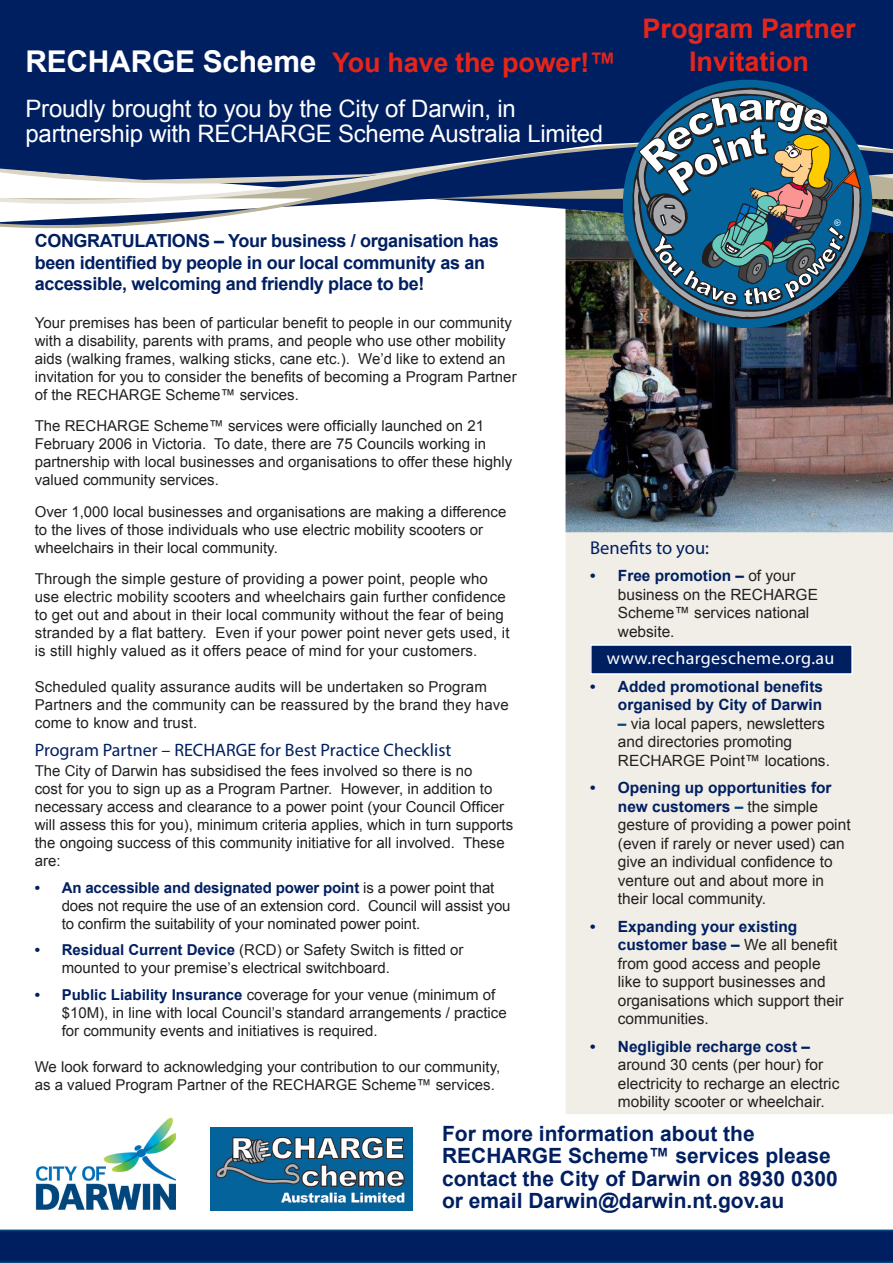
<style>
.page{position:relative;width:893px;height:1263px;background:#fff}
.page>*{position:absolute;margin:0;border:0;box-sizing:border-box;transform-origin:0 0}
.t1{font:700 27px "Arial";color:#e72419}
.t2{font:24px "Arial";letter-spacing:-.01em;color:#fff}
.t3{font:700 21px/22.5px "Arial";color:#001f61}
.t4{font:18.6px "Myriad Pro";color:#001f61}
.t5{font:700 18px/21.6px "Arial";letter-spacing:-.02em;color:#001f61}
.t6{font:18px "Myriad Pro";color:#001f61}
.t7{font:17.7px "Myriad Pro";letter-spacing:.02em;color:#fff}
.t8{font:15.45px/18.6px "Arial";color:#231f20}
.t9{font:700 15.45px/18.6px "Arial";color:#001f61;text-align:right}
.t10{font:15px/18px "Arial";color:#231f20}
.s1{font-size:30px;color:#fff}
.s2{font-weight:700;color:#001f61}
.s3{font-weight:700;color:#01457f}
</style>
<div class="page">
<div style="left:566px;top:532px;width:327px;height:582px;background:#f0eee7"></div>
<img style="left:566px;top:247px;width:327px;height:285px">
<svg style="left:565px;top:242px;width:328px;height:5px"></svg>
<div style="left:0;top:0;width:893px;height:128px;background:#001f61"></div>
<svg style="left:0;top:128px;width:893px;height:114px;fill:#011f61"></svg>
<svg style="left:623px;top:80px;width:249px;height:248px;background:#103662"></svg>
<svg style="left:632px;top:87px;width:229px;height:236px"></svg>
<svg style="left:634px;top:90px;width:227px;height:228px;background:#27466c"></svg>
<svg style="left:0;top:1230px;width:893px;height:33px;background:#002263"></svg>
<img style="left:35px;top:1117px;width:140px;height:93px">
<div style="left:591px;top:645px;width:261px;height:29px;background:#001f61"></div>
<div style="left:590px;top:644px;width:263px;height:31px;border:2px solid #fff"></div>
<div style="left:631px;top:18px;width:236px;height:54px;background:#001f61"></div>
<img style="left:211px;top:1128px;width:201px;height:82px">
<svg style="left:638px;top:96px;width:223px;height:238px;background:#466a7d"></svg>
<p class="t1" style="left:26px;top:44px;width:592px"><span class="s1">RECHARGE Scheme</span> You have the power!™</p>
<p class="t2" style="left:26px;top:92px;width:492px">Proudly brought to you by the City of Darwin, in</p>
<p class="t2" style="left:26px;top:118px;width:579px">partnership with RECHARGE Scheme Australia Limited</p>
<p class="t1" style="left:643px;top:11px;width:215px">Program Partner</p>
<p class="t1" style="left:689px;top:43px;width:122px">Invitation</p>
<p class="t5" style="left:35px;top:230px;width:466px">CONGRATULATIONS – Your business / organisation has been identified by people in our local community as an accessible, welcoming and friendly place to be!</p>
<p class="t10" style="left:35px;top:314px;width:483px">Your premises has been of particular benefit to people in our community with a disability, parents with prams, and people who use other mobility aids (walking frames, walking sticks, cane etc.). We’d like to extend an invitation for you to consider the benefits of becoming a Program Partner of the RECHARGE Scheme™ services.</p>
<p class="t10" style="left:35px;top:417px;width:479px">The RECHARGE Scheme™ services were officially launched on 21<br>February 2006 in Victoria. To date, there are 75 Councils working in partnership with local businesses and organisations to offer these highly valued community services.</p>
<p class="t10" style="left:35px;top:503px;width:473px">Over 1,000 local businesses and organisations are making a difference to the lives of those individuals who use electric mobility scooters or wheelchairs in their local community.</p>
<p class="t10" style="left:35px;top:570px;width:476px">Through the simple gesture of providing a power point, people who use electric mobility scooters and wheelchairs gain further confidence to get out and about in their local community without the fear of being stranded by a flat battery. Even if your power point never gets used, it is still highly valued as it offers peace of mind for your customers.</p>
<p class="t10" style="left:35px;top:678px;width:476px">Scheduled quality assurance audits will be undertaken so Program<br>Partners and the community can be reassured by the brand they have come to know and trust.</p>
<p class="t6" style="left:35px;top:739px;width:418px">Program Partner – RECHARGE for Best Practice Checklist</p>
<p class="t10" style="left:35px;top:762px;width:480px">The City of Darwin has subsidised the fees involved so there is no<br>cost for you to sign up as a Program Partner. However, in addition to necessary access and clearance to a power point (your Council Officer will assess this for you), minimum criteria applies, which in turn supports the ongoing success of this community initiative for all involved. These are:</p>
<p class="t10" style="left:62px;top:879px;width:450px;text-indent:-27px"><span class="s2">• An accessible and designated power point</span> is a power point that does not require the use of an extension cord. Council will assist you to confirm the suitability of your nominated power point.</p>
<p class="t10" style="left:62px;top:941px;width:403px;text-indent:-27px"><span class="s2">• Residual Current Device</span> (RCD) or Safety Switch is fitted or mounted to your premise’s electrical switchboard.</p>
<p class="t10" style="left:62px;top:986px;width:446px;text-indent:-27px"><span class="s2">• Public Liability Insurance</span> coverage for your venue (minimum of $10M), in line with local Council’s standard arrangements / practice for community events and initiatives is required.</p>
<p class="t10" style="left:35px;top:1058px;width:467px">We look forward to acknowledging your contribution to our community, as a valued Program Partner of the RECHARGE Scheme™ services.</p>
<p class="t4" style="left:590px;top:536px;width:121px">Benefits to you:</p>
<p class="t8" style="left:618px;top:567px;width:202px;text-indent:-28px"><span class="s2">• Free promotion –</span> of your business on the RECHARGE<br>Scheme™ services national website.</p>
<p class="t7" style="left:607px;top:647px;width:229px">www.rechargescheme.org.au</p>
<p class="t9" style="left:590px;top:677px;width:234px">• Added promotional benefits organised by City of Darwin</p>
<p class="t8" style="left:618px;top:714px;width:214px"><span class="s3">–</span> via local papers, newsletters and directories promoting<br>RECHARGE Point™ locations.</p>
<p class="t8" style="left:618px;top:778px;width:234px;text-indent:-28px"><span class="s2">• Opening up opportunities for new customers</span> <span class="s3">–</span> the simple gesture of providing a power point (even if rarely or never used) can give an individual confidence to venture out and about more in their local community.</p>
<p class="t8" style="left:618px;top:917px;width:227px;text-indent:-28px"><span class="s2">• Expanding your existing customer base –</span> We all benefit from good access and people like to support businesses and organisations which support their communities.</p>
<p class="t8" style="left:618px;top:1037px;width:223px;text-indent:-28px"><span class="s2">• Negligible recharge cost – </span>around 30 cents (per hour) for electricity to recharge an electric mobility scooter or wheelchair.</p>
<p class="t3" style="left:442px;top:1123px;width:314px">For more information about the</p>
<p class="t3" style="left:442px;top:1145px;width:397px">RECHARGE Scheme™ services please contact the City of Darwin on 8930 0300 or email Darwin@darwin.nt.gov.au</p>
</div>
